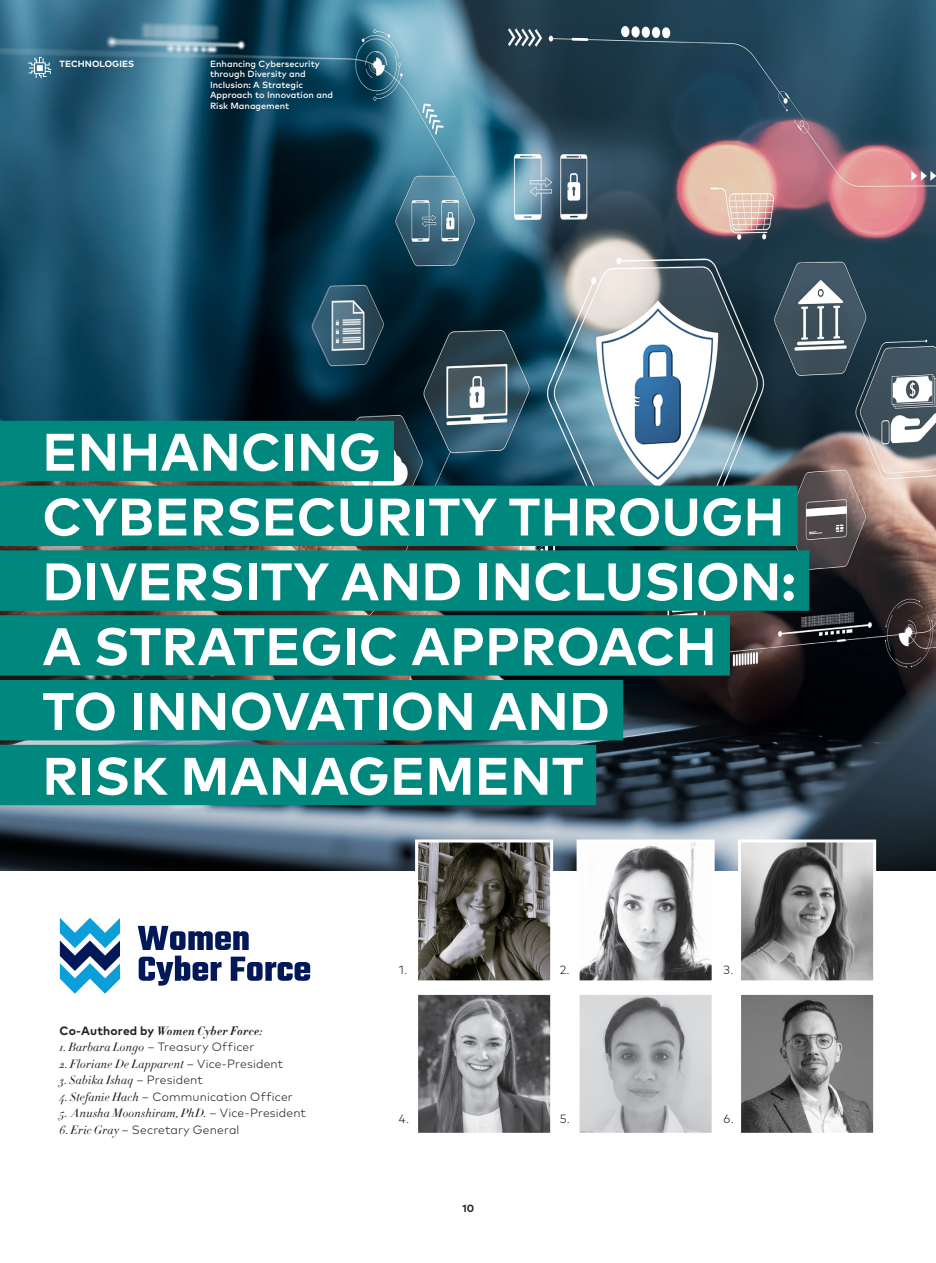
<style>
.page{position:relative;width:936px;height:1263px;background:#fff}
.page>*{position:absolute;margin:0;border:0;box-sizing:border-box;transform-origin:0 0}
.t1{font:700 52.65px "Mark Pro";letter-spacing:.005em;color:#fff}
.t2{font:300 12px "Mark Pro";letter-spacing:.015em;color:#231f20}
.t3{font:12px "Didot HTF L16 Light Ital";letter-spacing:.015em;color:#231f20}
.t4{font:12px "Didot HTF B06 Bold Ital";letter-spacing:.02em;color:#231f20}
.t5{font:700 10.5px "Mark Pro";color:#231f20}
.t6{font:500 9px/10.5px "Mark Pro";color:#fff}
.t7{font:700 9px "Mark Pro";letter-spacing:.005em;color:#fff}
.s1{font-family:"Mark Pro";font-weight:700}
.s2{font-family:"Didot HTF L16 Light Ital";font-weight:400}
.s3{font-family:"Mark Pro";font-weight:300}
</style>
<div class="page">
<img style="left:0;top:0;width:935px;height:870px">
<div style="left:0;top:421px;width:394px;height:60px;background:#00887e"></div>
<div style="left:0;top:486px;width:797px;height:60px;background:#00887e"></div>
<div style="left:0;top:550px;width:809px;height:61px;background:#00887e"></div>
<div style="left:0;top:615px;width:730px;height:61px;background:#00887e"></div>
<div style="left:0;top:680px;width:623px;height:60px;background:#00887e"></div>
<div style="left:0;top:745px;width:596px;height:60px;background:#00887e"></div>
<img style="left:742px;top:843px;width:130px;height:136px">
<div style="left:738px;top:839px;width:138px;height:144px;border:3px solid #fff"></div>
<img style="left:580px;top:843px;width:130px;height:136px">
<div style="left:576px;top:839px;width:138px;height:144px;border:3px solid #fff"></div>
<img style="left:419px;top:843px;width:130px;height:136px">
<div style="left:415px;top:839px;width:138px;height:144px;border:3px solid #fff"></div>
<img style="left:742px;top:996px;width:130px;height:136px">
<div style="left:738px;top:992px;width:138px;height:144px;border:3px solid #fff"></div>
<img style="left:580px;top:996px;width:130px;height:136px">
<div style="left:576px;top:992px;width:138px;height:144px;border:3px solid #fff"></div>
<img style="left:419px;top:996px;width:130px;height:136px">
<div style="left:415px;top:992px;width:138px;height:144px;border:3px solid #fff"></div>
<svg style="left:138px;top:926px;width:172px;height:60px"></svg>
<svg style="left:60px;top:918px;width:60px;height:76px"></svg>
<svg style="left:28px;top:57px;width:23px;height:21px"></svg>
<p class="t7" style="left:60px;top:57px;width:76px">TECHNOLOGIES</p>
<p class="t6" style="left:210px;top:57px;width:124px">Enhancing Cybersecurity through Diversity and<br>Inclusion: A Strategic<br>Approach to Innovation and<br>Risk Management</p>
<p class="t1" style="left:42px;top:412px;width:340px">ENHANCING</p>
<p class="t1" style="left:42px;top:477px;width:743px">CYBERSECURITY THROUGH</p>
<p class="t1" style="left:42px;top:542px;width:755px">DIVERSITY AND INCLUSION:</p>
<p class="t1" style="left:42px;top:606px;width:675px">A STRATEGIC APPROACH</p>
<p class="t1" style="left:42px;top:671px;width:569px">TO INNOVATION AND</p>
<p class="t1" style="left:42px;top:736px;width:542px">RISK MANAGEMENT</p>
<p class="t4" style="left:60px;top:1024px;width:205px"><span class="s1">Co-Authored by</span> Women Cyber Force:</p>
<p class="t2" style="left:60px;top:1038px;width:196px"><span class="s2">1. Barbara Longo</span> – Treasury Officer</p>
<p class="t3" style="left:60px;top:1057px;width:225px">2. Floriane De Lapparent <span class="s3">– Vice-President</span></p>
<p class="t3" style="left:60px;top:1073px;width:145px">3. Sabika Ishaq <span class="s3">– President</span></p>
<p class="t2" style="left:60px;top:1087px;width:235px"><span class="s2">4. Stefanie Hach</span> – Communication Officer</p>
<p class="t3" style="left:60px;top:1106px;width:248px">5. Anusha Moonshiram, PhD. <span class="s3">– Vice-President</span></p>
<p class="t2" style="left:60px;top:1120px;width:181px"><span class="s2">6. Eric Gray</span> – Secretary General</p>
<p class="t2" style="left:399px;top:960px;width:10px">1.</p>
<p class="t2" style="left:559px;top:960px;width:11px">2.</p>
<p class="t2" style="left:723px;top:960px;width:12px">3.</p>
<p class="t2" style="left:399px;top:1109px;width:12px">4.</p>
<p class="t2" style="left:559px;top:1109px;width:12px">5.</p>
<p class="t2" style="left:723px;top:1109px;width:12px">6.</p>
<p class="t5" style="left:462px;top:1200px;width:13px">10</p>
</div>
